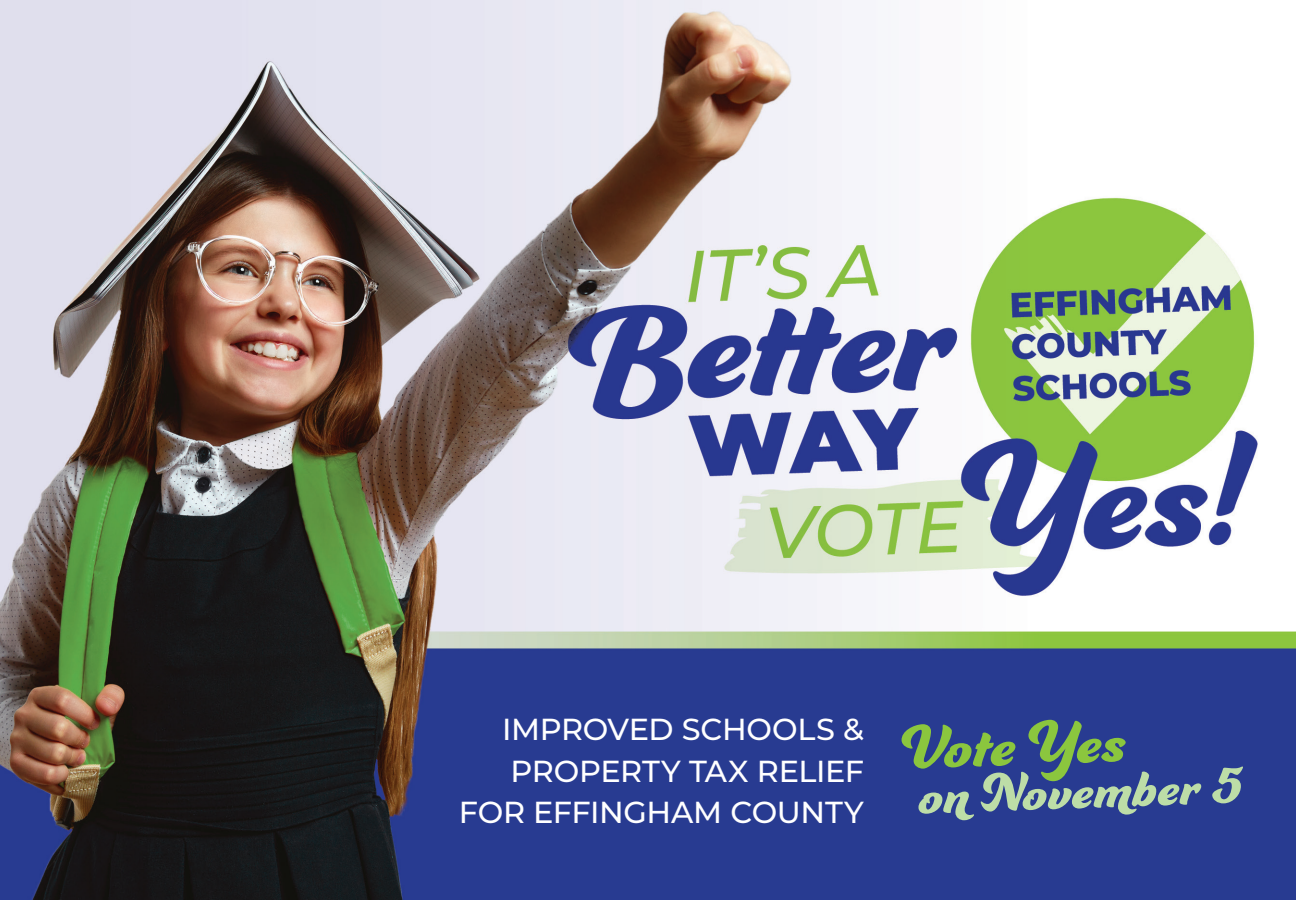
<style>
.page{position:relative;width:1296px;height:900px;background:#fff}
.page>*{position:absolute;margin:0;border:0;box-sizing:border-box;transform-origin:0 0}
.t1{font:66.2px "Ganache";color:#8bc63e}
.t2{font:57.8px "Ganache";color:#bddda7}
.t3{font:500 30.4px/41.4px "Montserrat";letter-spacing:-.01em;color:#fff;text-align:right}
</style>
<div class="page">
<img style="left:0;top:0;width:1296px;height:900px">
<p class="t3" style="left:459px;top:708px;width:407px">IMPROVED SCHOOLS &amp;<br>PROPERTY TAX RELIEF<br>FOR EFFINGHAM COUNTY</p>
<p class="t1" style="left:900px;top:707px;width:225px;rotate:-2deg">Vote Yes</p>
<p class="t2" style="left:916px;top:760px;width:326px;rotate:-2deg">on November 5</p>
</div>
